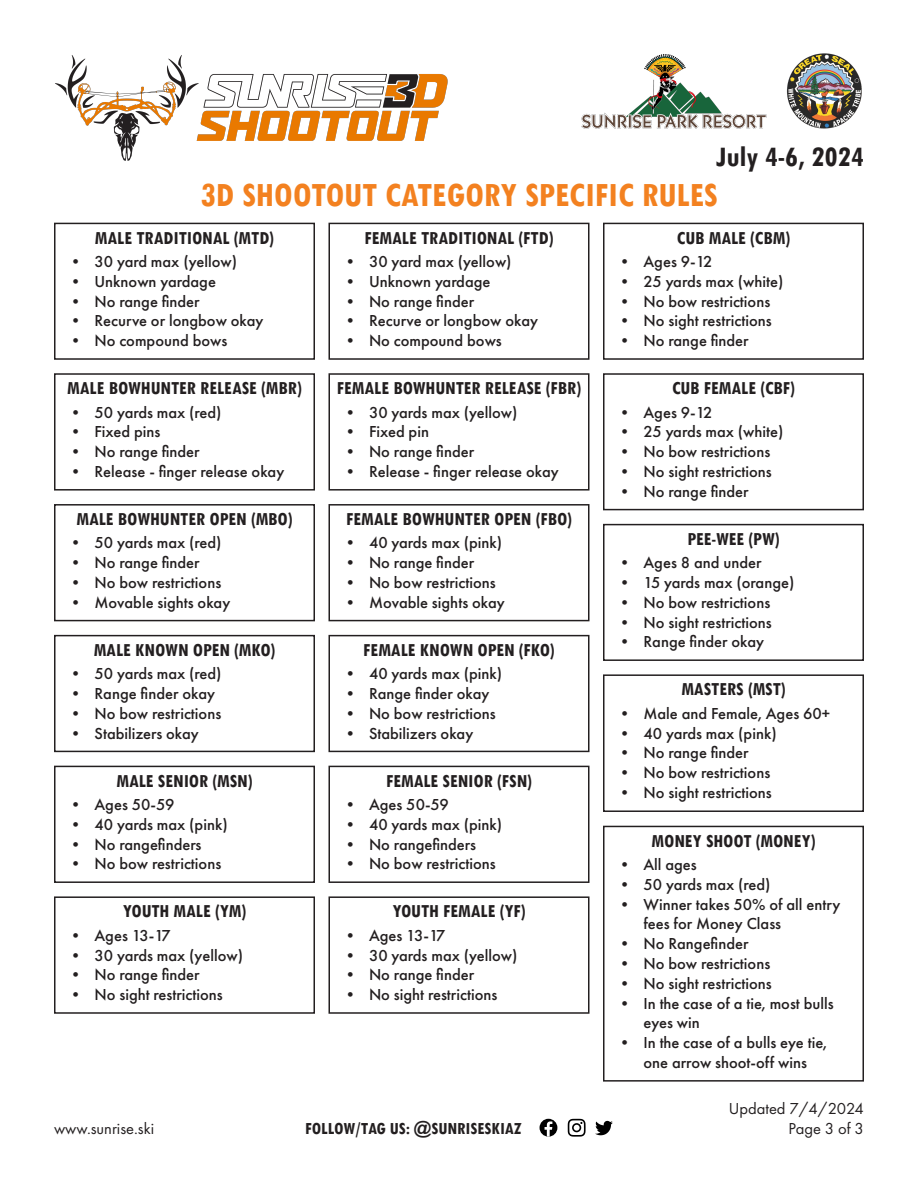
<style>
.page{position:relative;width:918px;height:1188px;background:#fff}
.page>*{position:absolute;margin:0;border:0;box-sizing:border-box;transform-origin:0 0}
.t1{font:700 condensed 36px "Tw Cen";color:#f38120}
.t2{font:700 condensed 30px "Tw Cen";color:#231f20}
.t3{font:700 condensed 19.5px "Tw Cen";color:#231f20}
.t4{font:700 condensed 18px "Tw Cen";color:#231f20}
.t5{font:500 16.5px/19.8px "Futura PT";color:#231f20}
.t6{font:16.5px "Futura PT";color:#231f20}
</style>
<div class="page">
<div style="left:540px;top:1119px;width:17px;height:18px;background:#000;border-radius:50%"></div>
<svg style="left:545px;top:1121px;width:7px;height:16px"></svg>
<svg style="left:568px;top:1119px;width:18px;height:18px"></svg>
<svg style="left:595px;top:1121px;width:18px;height:14px"></svg>
<div style="left:54px;top:223px;width:261px;height:137px;border:2px solid #231f20"></div>
<div style="left:54px;top:373px;width:261px;height:118px;border:2px solid #231f20"></div>
<div style="left:54px;top:504px;width:261px;height:117px;border:2px solid #231f20"></div>
<div style="left:54px;top:635px;width:261px;height:117px;border:2px solid #231f20"></div>
<div style="left:54px;top:766px;width:261px;height:117px;border:2px solid #231f20"></div>
<div style="left:54px;top:896px;width:261px;height:118px;border:2px solid #231f20"></div>
<div style="left:603px;top:223px;width:261px;height:137px;border:2px solid #231f20"></div>
<div style="left:328px;top:223px;width:262px;height:137px;border:2px solid #231f20"></div>
<div style="left:328px;top:373px;width:262px;height:118px;border:2px solid #231f20"></div>
<div style="left:328px;top:504px;width:262px;height:117px;border:2px solid #231f20"></div>
<div style="left:328px;top:635px;width:262px;height:117px;border:2px solid #231f20"></div>
<div style="left:328px;top:766px;width:262px;height:117px;border:2px solid #231f20"></div>
<div style="left:328px;top:896px;width:262px;height:118px;border:2px solid #231f20"></div>
<div style="left:603px;top:373px;width:261px;height:137px;border:2px solid #231f20"></div>
<div style="left:603px;top:524px;width:261px;height:137px;border:2px solid #231f20"></div>
<div style="left:603px;top:674px;width:261px;height:138px;border:2px solid #231f20"></div>
<div style="left:603px;top:826px;width:261px;height:256px;border:2px solid #231f20"></div>
<img style="left:55px;top:55px;width:393px;height:106px">
<img style="left:581px;top:54px;width:186px;height:75px">
<img style="left:786px;top:54px;width:76px;height:75px">
<p class="t2" style="left:716px;top:139px;width:150px">July 4-6, 2024</p>
<p class="t1" style="left:200px;top:173px;width:519px">3D SHOOTOUT CATEGORY SPECIFIC RULES</p>
<p class="t3" style="left:95px;top:226px;width:181px">MALE TRADITIONAL (MTD)</p>
<p class="t5" style="left:68px;top:252px;width:171px">• 30 yard max (yellow)</p>
<p class="t5" style="left:68px;top:271px;width:150px">• Unknown yardage</p>
<p class="t5" style="left:68px;top:291px;width:134px">• No range finder</p>
<p class="t5" style="left:68px;top:311px;width:198px">• Recurve or longbow okay</p>
<p class="t5" style="left:68px;top:331px;width:161px">• No compound bows</p>
<p class="t3" style="left:67px;top:376px;width:236px">MALE BOWHUNTER RELEASE (MBR)</p>
<p class="t5" style="left:68px;top:402px;width:156px">• 50 yards max (red)</p>
<p class="t5" style="left:68px;top:422px;width:95px">• Fixed pins</p>
<p class="t5" style="left:68px;top:442px;width:134px">• No range finder</p>
<p class="t5" style="left:68px;top:462px;width:218px">• Release - finger release okay</p>
<p class="t3" style="left:76px;top:507px;width:218px">MALE BOWHUNTER OPEN (MBO)</p>
<p class="t5" style="left:68px;top:533px;width:156px">• 50 yards max (red)</p>
<p class="t5" style="left:68px;top:553px;width:134px">• No range finder</p>
<p class="t5" style="left:68px;top:573px;width:155px">• No bow restrictions</p>
<p class="t5" style="left:68px;top:592px;width:164px">• Movable sights okay</p>
<p class="t3" style="left:94px;top:638px;width:183px">MALE KNOWN OPEN (MKO)</p>
<p class="t5" style="left:68px;top:664px;width:156px">• 50 yards max (red)</p>
<p class="t5" style="left:68px;top:684px;width:149px">• Range finder okay</p>
<p class="t5" style="left:68px;top:703px;width:155px">• No bow restrictions</p>
<p class="t5" style="left:68px;top:723px;width:133px">• Stabilizers okay</p>
<p class="t3" style="left:116px;top:769px;width:138px">MALE SENIOR (MSN)</p>
<p class="t5" style="left:68px;top:795px;width:109px">• Ages 50-59</p>
<p class="t5" style="left:68px;top:814px;width:162px">• 40 yards max (pink)</p>
<p class="t5" style="left:68px;top:834px;width:136px">• No rangefinders</p>
<p class="t5" style="left:68px;top:854px;width:155px">• No bow restrictions</p>
<p class="t3" style="left:123px;top:900px;width:125px">YOUTH MALE (YM)</p>
<p class="t5" style="left:68px;top:925px;width:105px">• Ages 13-17</p>
<p class="t5" style="left:68px;top:945px;width:177px">• 30 yards max (yellow)</p>
<p class="t5" style="left:68px;top:965px;width:134px">• No range finder</p>
<p class="t5" style="left:68px;top:985px;width:157px">• No sight restrictions</p>
<p class="t3" style="left:365px;top:226px;width:190px">FEMALE TRADITIONAL (FTD)</p>
<p class="t3" style="left:677px;top:226px;width:115px">CUB MALE (CBM)</p>
<p class="t5" style="left:342px;top:252px;width:171px">• 30 yard max (yellow)</p>
<p class="t5" style="left:342px;top:271px;width:150px">• Unknown yardage</p>
<p class="t5" style="left:342px;top:291px;width:134px">• No range finder</p>
<p class="t5" style="left:342px;top:311px;width:198px">• Recurve or longbow okay</p>
<p class="t5" style="left:342px;top:331px;width:161px">• No compound bows</p>
<p class="t3" style="left:337px;top:376px;width:246px">FEMALE BOWHUNTER RELEASE (FBR)</p>
<p class="t5" style="left:342px;top:402px;width:177px">• 30 yards max (yellow)</p>
<p class="t5" style="left:342px;top:422px;width:89px">• Fixed pin</p>
<p class="t5" style="left:342px;top:442px;width:134px">• No range finder</p>
<p class="t5" style="left:342px;top:462px;width:218px">• Release - finger release okay</p>
<p class="t3" style="left:346px;top:507px;width:227px">FEMALE BOWHUNTER OPEN (FBO)</p>
<p class="t5" style="left:342px;top:533px;width:162px">• 40 yards max (pink)</p>
<p class="t5" style="left:342px;top:553px;width:134px">• No range finder</p>
<p class="t5" style="left:342px;top:573px;width:155px">• No bow restrictions</p>
<p class="t5" style="left:342px;top:592px;width:164px">• Movable sights okay</p>
<p class="t3" style="left:363px;top:638px;width:193px">FEMALE KNOWN OPEN (FKO)</p>
<p class="t5" style="left:342px;top:664px;width:162px">• 40 yards max (pink)</p>
<p class="t5" style="left:342px;top:684px;width:149px">• Range finder okay</p>
<p class="t5" style="left:342px;top:703px;width:155px">• No bow restrictions</p>
<p class="t5" style="left:342px;top:723px;width:133px">• Stabilizers okay</p>
<p class="t3" style="left:386px;top:769px;width:147px">FEMALE SENIOR (FSN)</p>
<p class="t5" style="left:342px;top:795px;width:109px">• Ages 50-59</p>
<p class="t5" style="left:342px;top:814px;width:162px">• 40 yards max (pink)</p>
<p class="t5" style="left:342px;top:834px;width:136px">• No rangefinders</p>
<p class="t5" style="left:342px;top:854px;width:155px">• No bow restrictions</p>
<p class="t3" style="left:392px;top:900px;width:135px">YOUTH FEMALE (YF)</p>
<p class="t5" style="left:342px;top:925px;width:105px">• Ages 13-17</p>
<p class="t5" style="left:342px;top:945px;width:177px">• 30 yards max (yellow)</p>
<p class="t5" style="left:342px;top:965px;width:134px">• No range finder</p>
<p class="t5" style="left:342px;top:985px;width:157px">• No sight restrictions</p>
<p class="t5" style="left:616px;top:252px;width:97px">• Ages 9-12</p>
<p class="t5" style="left:616px;top:271px;width:169px">• 25 yards max (white)</p>
<p class="t5" style="left:616px;top:291px;width:155px">• No bow restrictions</p>
<p class="t5" style="left:616px;top:311px;width:157px">• No sight restrictions</p>
<p class="t5" style="left:616px;top:331px;width:134px">• No range finder</p>
<p class="t3" style="left:672px;top:376px;width:124px">CUB FEMALE (CBF)</p>
<p class="t5" style="left:616px;top:402px;width:97px">• Ages 9-12</p>
<p class="t5" style="left:616px;top:422px;width:169px">• 25 yards max (white)</p>
<p class="t5" style="left:616px;top:442px;width:155px">• No bow restrictions</p>
<p class="t5" style="left:616px;top:462px;width:157px">• No sight restrictions</p>
<p class="t5" style="left:616px;top:481px;width:134px">• No range finder</p>
<p class="t3" style="left:687px;top:527px;width:94px">PEE-WEE (PW)</p>
<p class="t5" style="left:616px;top:553px;width:147px">• Ages 8 and under</p>
<p class="t5" style="left:616px;top:573px;width:179px">• 15 yards max (orange)</p>
<p class="t5" style="left:616px;top:592px;width:155px">• No bow restrictions</p>
<p class="t5" style="left:616px;top:612px;width:157px">• No sight restrictions</p>
<p class="t5" style="left:616px;top:632px;width:149px">• Range finder okay</p>
<p class="t3" style="left:681px;top:678px;width:106px">MASTERS (MST)</p>
<p class="t5" style="left:616px;top:703px;width:215px">• Male and Female, Ages 60+</p>
<p class="t5" style="left:616px;top:723px;width:162px">• 40 yards max (pink)</p>
<p class="t5" style="left:616px;top:743px;width:134px">• No range finder</p>
<p class="t5" style="left:616px;top:763px;width:155px">• No bow restrictions</p>
<p class="t5" style="left:616px;top:783px;width:157px">• No sight restrictions</p>
<p class="t3" style="left:652px;top:829px;width:165px">MONEY SHOOT (MONEY)</p>
<p class="t5" style="left:616px;top:855px;width:82px">• All ages</p>
<p class="t5" style="left:616px;top:875px;width:156px">• 50 yards max (red)</p>
<p class="t5" style="left:644px;top:894px;width:198px;text-indent:-27px">• Winner takes 50% of all entry fees for Money Class</p>
<p class="t5" style="left:616px;top:934px;width:134px">• No Rangefinder</p>
<p class="t5" style="left:616px;top:954px;width:155px">• No bow restrictions</p>
<p class="t5" style="left:616px;top:974px;width:157px">• No sight restrictions</p>
<p class="t5" style="left:644px;top:993px;width:192px;text-indent:-27px">• In the case of a tie, most bulls eyes win</p>
<p class="t5" style="left:616px;top:1033px;width:212px;text-align:center">• In the case of a bulls eye tie, one arrow shoot-off wins</p>
<p class="t6" style="left:729px;top:1099px;width:137px">Updated 7/4/2024</p>
<p class="t4" style="left:305px;top:1117px;width:218px">FOLLOW/TAG US: @SUNRISESKIAZ</p>
<p class="t6" style="left:54px;top:1119px;width:102px">www.sunrise.ski</p>
<p class="t6" style="left:789px;top:1119px;width:77px">Page 3 of 3</p>
</div>
